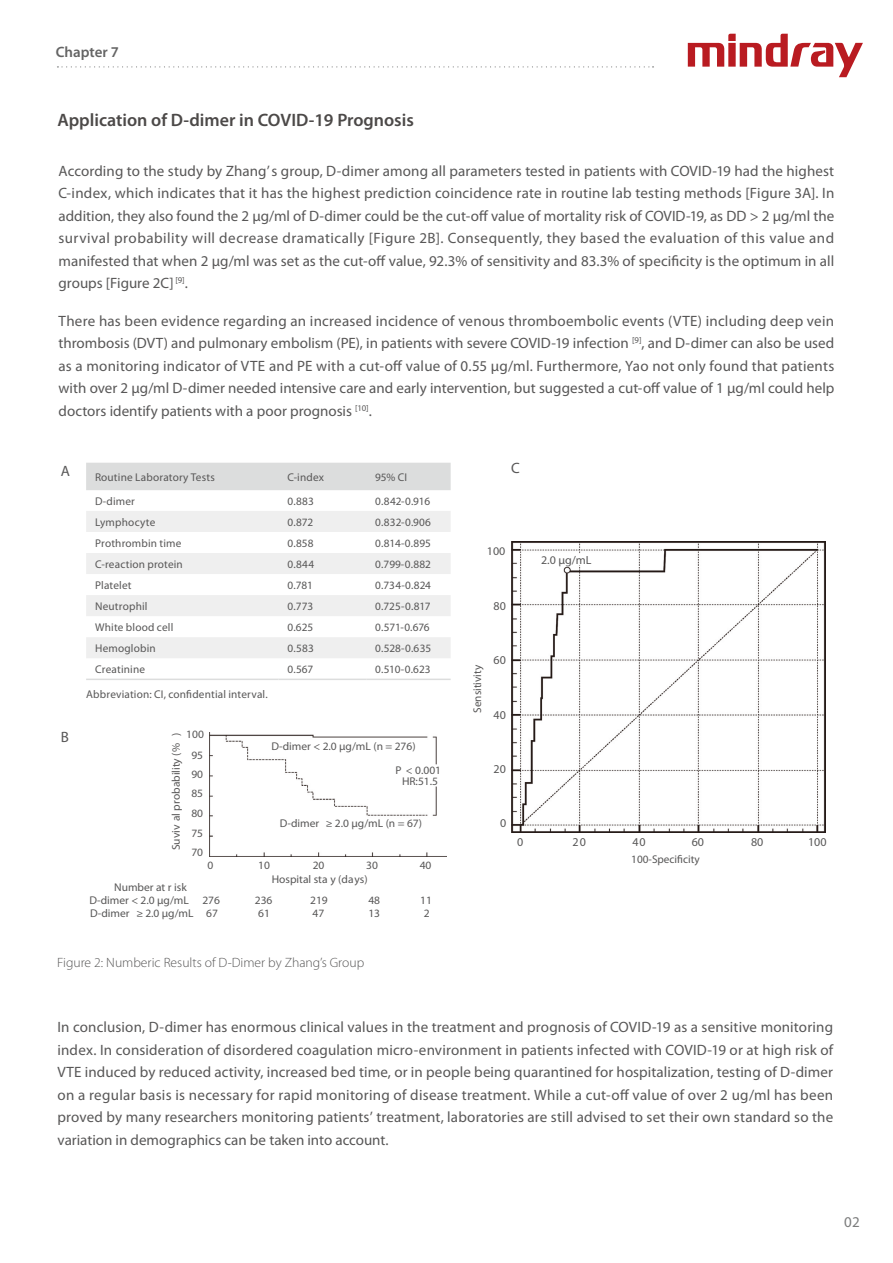
<style>
.page{position:relative;width:893px;height:1263px;background:#fff}
.page>*{position:absolute;margin:0;border:0;box-sizing:border-box;transform-origin:0 0}
.t1{font:600 18px "Myriad Pro";color:#4c4948}
.t2{font:15px/22.5px "Myriad Pro";color:#585757;text-align:justify}
.t3{font:600 15px "Myriad Pro";color:#646464}
.t4{font:15px "Myriad Pro";color:#7c7d7d}
.t5{font:300 13.5px "Myriad Pro";color:#585757}
.t6{font:12px "Myriad Pro";color:#585757}
.t7{font:11.7px "Myriad Pro";color:#585757}
.t8{font:11.25px/11.6px "Myriad Pro";letter-spacing:.005em;color:#585757;text-align:center}
</style>
<div class="page">
<svg style="left:688px;top:34px;width:175px;height:43px"></svg>
<svg style="left:57px;top:66px;width:596px;height:1px"></svg>
<img style="left:511px;top:542px;width:314px;height:290px">
<div style="left:86px;top:463px;width:365px;height:27px;background:#dcdddd"></div>
<svg style="left:86px;top:511px;width:365px;height:147px;fill:#efefef"></svg>
<hr style="left:86px;top:679px;width:192px;height:1px;background:#dcdddd">
<hr style="left:278px;top:679px;width:88px;height:1px;background:#dcdddd">
<hr style="left:366px;top:679px;width:85px;height:1px;background:#dcdddd">
<img style="left:210px;top:732px;width:227px;height:124px">
<p class="t3" style="left:56px;top:42px;width:65px">Chapter 7</p>
<p class="t1" style="left:57px;top:108px;width:358px">Application of D-dimer in COVID-19 Prognosis</p>
<p class="t2" style="left:59px;top:160px;width:777px">According to the study by Zhang’s group, D-dimer among all parameters tested in patients with COVID-19 had the highest C-index, which indicates that it has the highest prediction coincidence rate in routine lab testing methods [Figure 3A]. In addition, they also found the 2 μg/ml of D-dimer could be the cut-off value of mortality risk of COVID-19, as DD &gt; 2 μg/ml the survival probability will decrease dramatically [Figure 2B]. Consequently, they based the evaluation of this value and manifested that when 2 μg/ml was set as the cut-off value, 92.3% of sensitivity and 83.3% of specificity is the optimum in all groups [Figure 2C] <sup>[9]</sup>.</p>
<p class="t2" style="left:59px;top:310px;width:777px">There has been evidence regarding an increased incidence of venous thromboembolic events (VTE) including deep vein thrombosis (DVT) and pulmonary embolism (PE), in patients with severe COVID-19 infection <sup>[9]</sup>, and D-dimer can also be used as a monitoring indicator of VTE and PE with a cut-off value of 0.55 μg/ml. Furthermore, Yao not only found that patients with over 2 μg/ml D-dimer needed intensive care and early intervention, but suggested a cut-off value of 1 μg/ml could help doctors identify patients with a poor prognosis <sup>[10]</sup>.</p>
<p class="t2" style="left:61px;top:460px;width:11px">A</p>
<p class="t2" style="left:61px;top:726px;width:10px">B</p>
<p class="t8" style="left:95px;top:472px;width:121px">Routine Laboratory Tests</p>
<p class="t8" style="left:287px;top:472px;width:38px">C-index</p>
<p class="t8" style="left:375px;top:472px;width:33px">95% CI</p>
<p class="t8" style="left:95px;top:495px;width:41px">D-dimer</p>
<p class="t8" style="left:287px;top:495px;width:28px">0.883</p>
<p class="t8" style="left:375px;top:495px;width:57px">0.842-0.916</p>
<p class="t8" style="left:95px;top:517px;width:62px">Lymphocyte</p>
<p class="t8" style="left:287px;top:517px;width:27px">0.872</p>
<p class="t8" style="left:375px;top:517px;width:57px">0.832-0.906</p>
<p class="t8" style="left:95px;top:538px;width:88px">Prothrombin time</p>
<p class="t8" style="left:287px;top:538px;width:28px">0.858</p>
<p class="t8" style="left:375px;top:538px;width:57px">0.814-0.895</p>
<p class="t8" style="left:95px;top:559px;width:89px">C-reaction protein</p>
<p class="t8" style="left:287px;top:559px;width:28px">0.844</p>
<p class="t8" style="left:375px;top:559px;width:57px">0.799-0.882</p>
<p class="t8" style="left:95px;top:580px;width:38px">Platelet</p>
<p class="t8" style="left:287px;top:580px;width:27px">0.781</p>
<p class="t8" style="left:375px;top:580px;width:57px">0.734-0.824</p>
<p class="t8" style="left:95px;top:601px;width:54px">Neutrophil</p>
<p class="t8" style="left:287px;top:601px;width:27px">0.773</p>
<p class="t8" style="left:375px;top:601px;width:57px">0.725-0.817</p>
<p class="t8" style="left:95px;top:622px;width:80px">White blood cell</p>
<p class="t8" style="left:287px;top:622px;width:27px">0.625</p>
<p class="t8" style="left:375px;top:622px;width:56px">0.571-0.676</p>
<p class="t8" style="left:95px;top:643px;width:62px">Hemoglobin</p>
<p class="t8" style="left:287px;top:643px;width:28px">0.583</p>
<p class="t8" style="left:375px;top:643px;width:57px">0.528-0.635</p>
<p class="t8" style="left:95px;top:664px;width:51px">Creatinine</p>
<p class="t8" style="left:287px;top:664px;width:27px">0.567</p>
<p class="t8" style="left:375px;top:664px;width:57px">0.510-0.623</p>
<p class="t8" style="left:86px;top:689px;width:183px">Abbreviation: CI, confidential interval.</p>
<p class="t8" style="left:186px;top:729px;width:19px">100</p>
<p class="t8" style="left:170px;top:850px;width:119px;rotate:-90deg">Suviv al probability (% )</p>
<p class="t8" style="left:191px;top:749px;width:13px">95</p>
<p class="t8" style="left:191px;top:768px;width:13px">90</p>
<p class="t8" style="left:191px;top:788px;width:13px">85</p>
<p class="t8" style="left:191px;top:808px;width:13px">80</p>
<p class="t8" style="left:191px;top:828px;width:13px">75</p>
<p class="t8" style="left:191px;top:847px;width:13px">70</p>
<p class="t8" style="left:208px;top:860px;width:7px">0</p>
<p class="t8" style="left:272px;top:740px;width:146px">D-dimer &lt; 2.0 µg/mL (n = 276)</p>
<p class="t8" style="left:395px;top:764px;width:47px">P &lt; 0.001<br>HR:51.5</p>
<p class="t8" style="left:280px;top:818px;width:144px">D-dimer ≥ 2.0 µg/mL (n = 67)</p>
<p class="t8" style="left:258px;top:860px;width:13px">10</p>
<p class="t8" style="left:313px;top:860px;width:13px">20</p>
<p class="t8" style="left:366px;top:860px;width:13px">30</p>
<p class="t8" style="left:420px;top:860px;width:13px">40</p>
<p class="t8" style="left:90px;top:882px;width:101px;line-height:12.1px;text-align:right">Number at r isk<br>D-dimer &lt; 2.0 µg/mL</p>
<p class="t8" style="left:90px;top:908px;width:105px">D-dimer ≥ 2.0 µg/mL</p>
<p class="t8" style="left:272px;top:873px;width:97px">Hospital sta y (days)</p>
<p class="t8" style="left:202px;top:894px;width:19px">276</p>
<p class="t8" style="left:368px;top:894px;width:13px">48</p>
<p class="t8" style="left:420px;top:894px;width:13px">11</p>
<p class="t8" style="left:255px;top:894px;width:19px">236</p>
<p class="t8" style="left:310px;top:894px;width:19px">219</p>
<p class="t8" style="left:206px;top:908px;width:13px">67</p>
<p class="t8" style="left:258px;top:908px;width:13px">61</p>
<p class="t8" style="left:312px;top:908px;width:13px">47</p>
<p class="t8" style="left:368px;top:908px;width:13px">13</p>
<p class="t8" style="left:424px;top:908px;width:7px">2</p>
<p class="t5" style="left:57px;top:955px;width:308px">Figure 2: Numberic Results of D-Dimer by Zhang’s Group</p>
<p class="t2" style="left:511px;top:457px;width:10px">C</p>
<p class="t7" style="left:487px;top:545px;width:20px">100</p>
<p class="t6" style="left:494px;top:599px;width:14px">80</p>
<p class="t8" style="left:472px;top:713px;width:49px;rotate:-90deg">Sensitivity</p>
<p class="t6" style="left:494px;top:654px;width:14px">60</p>
<p class="t6" style="left:494px;top:708px;width:14px">40</p>
<p class="t6" style="left:494px;top:763px;width:14px">20</p>
<p class="t6" style="left:500px;top:817px;width:8px">0</p>
<p class="t7" style="left:541px;top:553px;width:52px">2.0 µg/mL</p>
<p class="t6" style="left:692px;top:835px;width:14px">60</p>
<p class="t6" style="left:751px;top:835px;width:14px">80</p>
<p class="t6" style="left:808px;top:835px;width:20px">100</p>
<p class="t6" style="left:517px;top:835px;width:8px">0</p>
<p class="t6" style="left:572px;top:835px;width:15px">20</p>
<p class="t6" style="left:632px;top:835px;width:15px">40</p>
<p class="t8" style="left:631px;top:854px;width:70px">100-Specificity</p>
<p class="t2" style="left:57px;top:1016px;width:777px">In conclusion, D-dimer has enormous clinical values in the treatment and prognosis of COVID-19 as a sensitive monitoring index. In consideration of disordered coagulation micro-environment in patients infected with COVID-19 or at high risk of VTE induced by reduced activity, increased bed time, or in people being quarantined for hospitalization, testing of D-dimer on a regular basis is necessary for rapid monitoring of disease treatment. While a cut-off value of over 2 ug/ml has been proved by many researchers monitoring patients’ treatment, laboratories are still advised to set their own standard so the variation in demographics can be taken into account.</p>
<p class="t4" style="left:844px;top:1214px;width:17px">02</p>
</div>
